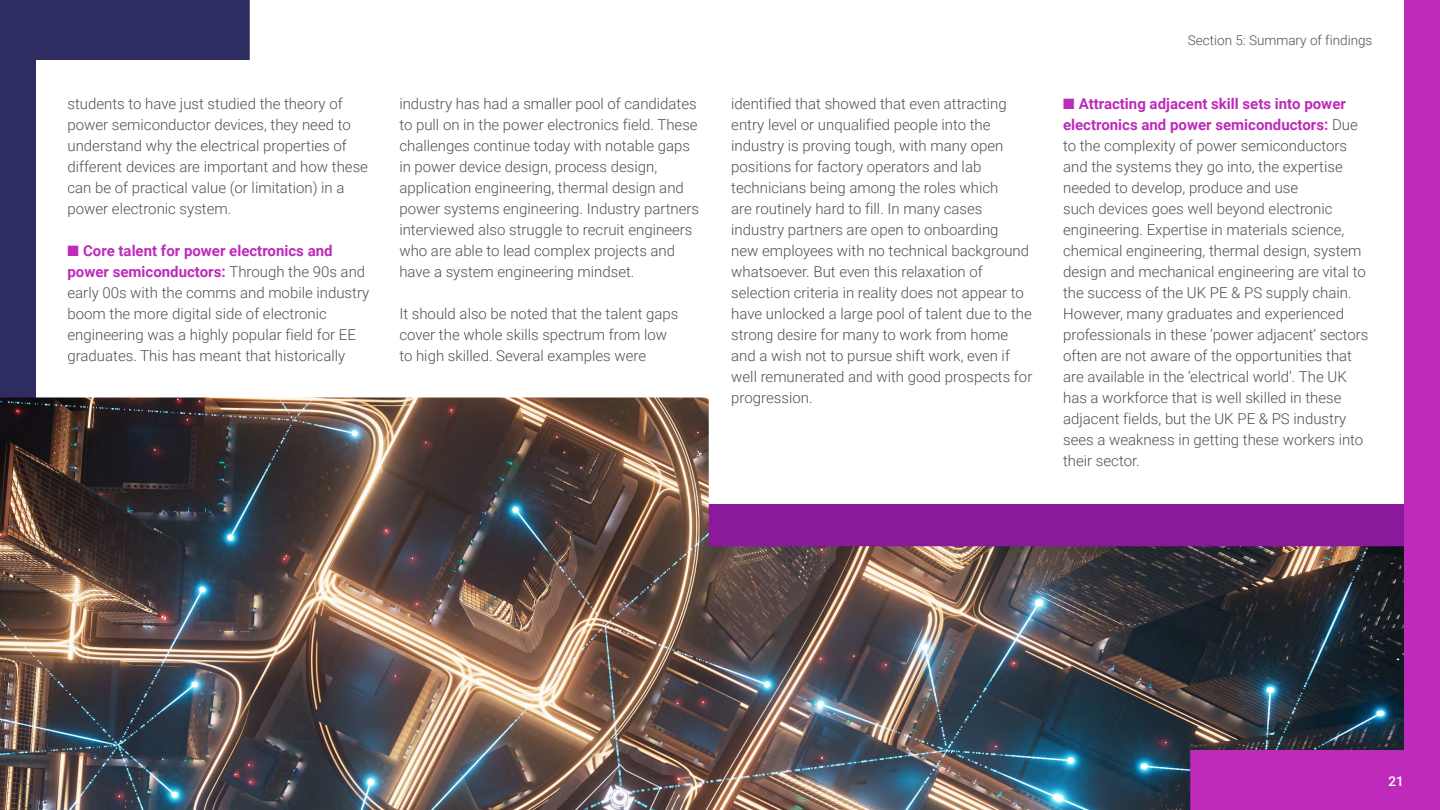
<style>
.page{position:relative;width:1440px;height:810px;background:#fff}
.page>*{position:absolute;margin:0;border:0;box-sizing:border-box;transform-origin:0 0}
.t1{font:300 15px/21px "Roboto";color:#505050}
.t2{font:300 13.5px "Roboto";color:#505050}
.t3{font:500 13.5px "Roboto";color:#fff}
.s1{color:#be2bbb}
.s2{font-weight:700;color:#be2bbb}
</style>
<div class="page">
<svg style="left:0;top:0;width:250px;height:398px"></svg>
<img style="left:0;top:398px;width:1190px;height:412px">
<svg style="left:1190px;top:0;width:250px;height:810px"></svg>
<p class="t1" style="left:68px;top:92px;width:302px">students to have just studied the theory of power semiconductor devices, they need to understand why the electrical properties of different devices are important and how these can be of practical value (or limitation) in a power electronic system.</p>
<p class="t1" style="left:68px;top:239px;width:303px"><span class="s1">■</span> <span class="s2">Core talent for power electronics and power semiconductors:</span> Through the 90s and early 00s with the comms and mobile industry boom the more digital side of electronic engineering was a highly popular field for EE graduates. This has meant that historically</p>
<p class="t1" style="left:399px;top:92px;width:301px">industry has had a smaller pool of candidates to pull on in the power electronics field. These challenges continue today with notable gaps in power device design, process design, application engineering, thermal design and power systems engineering. Industry partners interviewed also struggle to recruit engineers who are able to lead complex projects and have a system engineering mindset.</p>
<p class="t1" style="left:399px;top:302px;width:281px">It should also be noted that the talent gaps cover the whole skills spectrum from low to high skilled. Several examples were</p>
<p class="t2" style="left:1188px;top:31px;width:186px">Section 5: Summary of findings</p>
<p class="t1" style="left:731px;top:92px;width:303px">identified that showed that even attracting entry level or unqualified people into the industry is proving tough, with many open positions for factory operators and lab technicians being among the roles which<br>are routinely hard to fill. In many cases industry partners are open to onboarding<br>new employees with no technical background whatsoever. But even this relaxation of selection criteria in reality does not appear to have unlocked a large pool of talent due to the strong desire for many to work from home and a wish not to pursue shift work, even if well remunerated and with good prospects for progression.</p>
<p class="t1" style="left:1063px;top:93px;width:307px"><span class="s1">■</span> <span class="s2">Attracting adjacent skill sets into power electronics and power semiconductors:</span> Due to the complexity of power semiconductors and the systems they go into, the expertise needed to develop, produce and use<br>such devices goes well beyond electronic engineering. Expertise in materials science, chemical engineering, thermal design, system design and mechanical engineering are vital to the success of the UK PE &amp; PS supply chain.<br>However, many graduates and experienced professionals in these ‘power adjacent’ sectors often are not aware of the opportunities that are available in the ‘electrical world’. The UK has a workforce that is well skilled in these adjacent fields, but the UK PE &amp; PS industry sees a weakness in getting these workers into their sector.</p>
<p class="t3" style="left:1389px;top:771px;width:17px">21</p>
</div>
